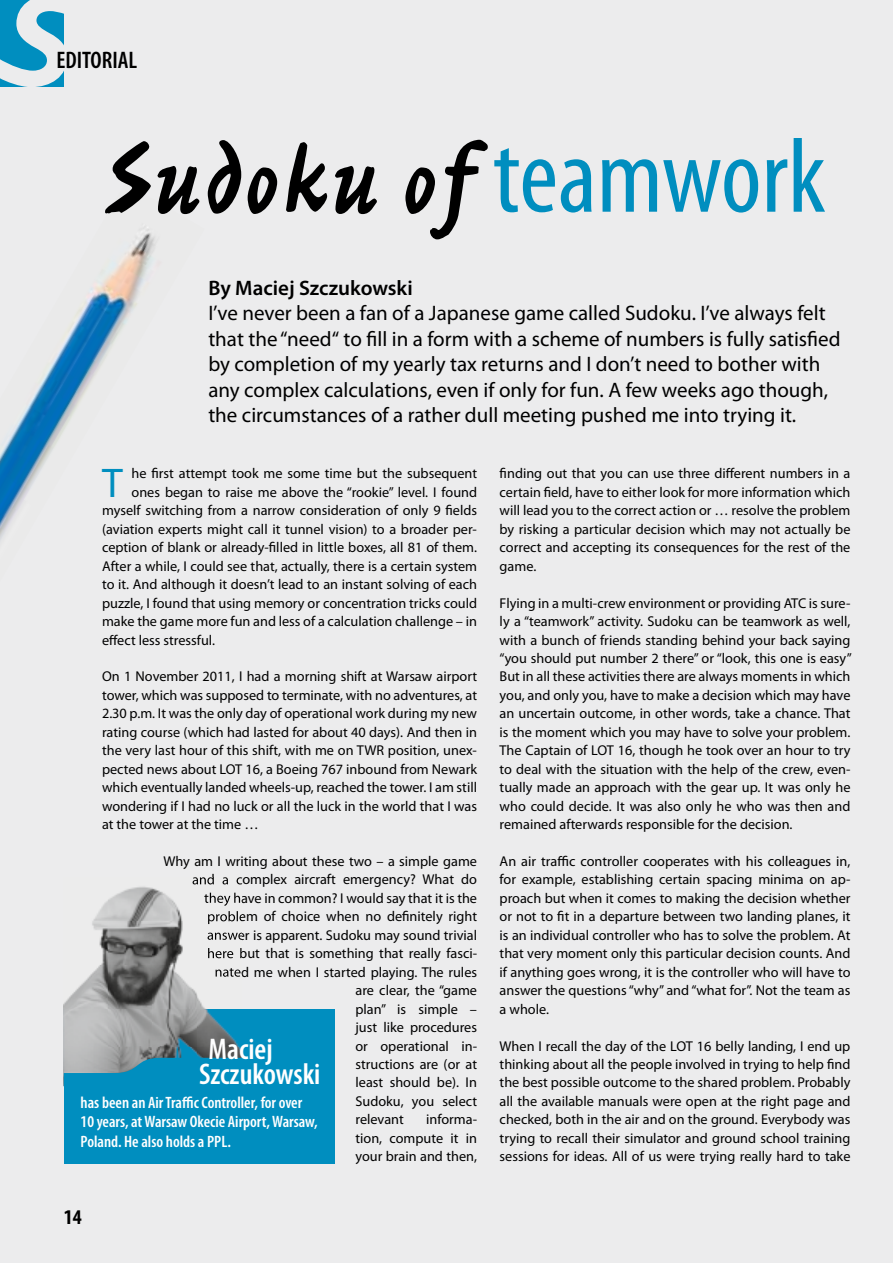
<style>
.page{position:relative;width:893px;height:1263px;background:#ececed}
.page>*{position:absolute;margin:0;border:0;box-sizing:border-box;transform-origin:0 0}
.t1{font:108.15px "Ashley Script MT Std";color:#000}
.t2{font:41.55px "Myriad Pro";color:#008ebf}
.t3{font:600 condensed 30px/25.5px "Myriad Pro";color:#fff}
.t4{font:600 condensed 24px "Myriad Pro";color:#000}
.t5{font:21px/25.5px "Myriad Pro";color:#000}
.t6{font:600 21px "Myriad Pro";color:#000}
.t7{font:700 condensed 21px "Myriad Pro";color:#000}
.t8{font:600 condensed 16.5px/19.5px "Myriad Pro";color:#fff}
.t9{font:14.25px/18.5px "Myriad Pro";color:#000;text-align:justify}
.s1{font-family:"Myriad Pro";font-stretch:condensed;font-size:106.5px;color:#008ebf}
</style>
<div class="page">
<img style="left:0;top:226px;width:157px;height:315px">
<svg style="left:0;top:0;width:64px;height:87px"></svg>
<div style="left:64px;top:1009px;width:270px;height:155px;background:#008ebf"></div>
<img style="left:93px;top:881px;width:100px;height:40px">
<img style="left:64px;top:921px;width:178px;height:137px">
<img style="left:193px;top:878px;width:49px;height:7px">
<img style="left:204px;top:893px;width:38px;height:13px">
<img style="left:208px;top:911px;width:34px;height:13px">
<img style="left:208px;top:929px;width:34px;height:14px">
<img style="left:208px;top:948px;width:34px;height:13px">
<img style="left:216px;top:966px;width:26px;height:14px">
<svg style="left:64px;top:1058px;width:90px;height:15px"></svg>
<h3 class="t4" style="left:56px;top:47px;width:82px">EDITORIAL</h3>
<h1 class="t1" style="left:102px;top:117px;width:725px">Sudoku of<span class="s1">teamwork</span></h1>
<h3 class="t6" style="left:208px;top:276px;width:206px">By Maciej Szczukowski</h3>
<p class="t5" style="left:208px;top:300px;width:634px">I’ve never been a fan of a Japanese game called Sudoku. I’ve always felt that the “need“ to fill in a form with a scheme of numbers is fully satisfied by completion of my yearly tax returns and I don’t need to bother with any complex calculations, even if only for fun. A few weeks ago though, the circumstances of a rather dull meeting pushed me into trying it.</p>
<h2 class="t2" style="left:102px;top:457px;width:22px">T</h2>
<p class="t9" style="left:132px;top:464px;width:347px">he first attempt took me some time but the subsequent</p>
<p class="t9" style="left:132px;top:483px;width:347px">ones began to raise me above the “rookie” level. I found</p>
<p class="t9" style="left:102px;top:501px;width:377px">myself switching from a narrow consideration of only 9 fields</p>
<p class="t9" style="left:102px;top:519px;width:376px">(aviation experts might call it tunnel vision) to a broader per-</p>
<p class="t9" style="left:102px;top:538px;width:376px">ception of blank or already-filled in little boxes, all 81 of them.</p>
<p class="t9" style="left:102px;top:556px;width:377px">After a while, I could see that, actually, there is a certain system</p>
<p class="t9" style="left:102px;top:575px;width:377px">to it. And although it doesn’t lead to an instant solving of each</p>
<p class="t9" style="left:102px;top:593px;width:376px">puzzle, I found that using memory or concentration tricks could</p>
<p class="t9" style="left:102px;top:612px;width:376px">make the game more fun and less of a calculation challenge – in</p>
<p class="t9" style="left:102px;top:630px;width:115px">effect less stressful.</p>
<p class="t9" style="left:102px;top:667px;width:377px">On 1 November 2011, I had a morning shift at Warsaw airport tower, which was supposed to terminate, with no adventures, at 2.30 p.m. It was the only day of operational work during my new rating course (which had lasted for about 40 days). And then in the very last hour of this shift, with me on TWR position, unex&shy;pected news about LOT 16, a Boeing 767 inbound from Newark which eventually landed wheels-up, reached the tower. I am still wondering if I had no luck or all the luck in the world that I was at the tower at the time …</p>
<p class="t9" style="left:164px;top:852px;width:315px">Why am I writing about these two – a simple game</p>
<p class="t9" style="left:192px;top:870px;width:287px">and a complex aircraft emergency? What do</p>
<p class="t9" style="left:204px;top:889px;width:275px">they have in common? I would say that it is the</p>
<p class="t9" style="left:207px;top:907px;width:271px">problem of choice when no definitely right</p>
<p class="t9" style="left:207px;top:925px;width:272px">answer is apparent. Sudoku may sound trivial</p>
<p class="t9" style="left:207px;top:944px;width:272px">here but that is something that really fasci-</p>
<p class="t9" style="left:215px;top:962px;width:264px">nated me when I started playing. The rules</p>
<p class="t9" style="left:355px;top:981px;width:123px">are clear, the “game</p>
<p class="t9" style="left:355px;top:999px;width:123px">plan” is simple –</p>
<p class="t9" style="left:355px;top:1018px;width:123px">just like procedures</p>
<p class="t9" style="left:355px;top:1036px;width:123px">or operational in-</p>
<p class="t9" style="left:355px;top:1055px;width:123px">structions are (or at</p>
<p class="t9" style="left:355px;top:1073px;width:123px">least should be). In</p>
<p class="t9" style="left:355px;top:1092px;width:123px">Sudoku, you select</p>
<p class="t9" style="left:355px;top:1110px;width:50px">relevant</p>
<h3 class="t3" style="left:199px;top:1036px;width:123px;text-indent:9px">Maciej<br>Szczukowski</h3>
<p class="t8" style="left:81px;top:1093px;width:239px">has been an Air Traffic Controller, for over<br>10 years, at Warsaw Okecie Airport, Warsaw,<br>Poland. He also holds a PPL.</p>
<p class="t9" style="left:355px;top:1110px;width:123px;text-indent:71px">informa&shy;tion, compute it in your brain and then,</p>
<h3 class="t7" style="left:64px;top:1203px;width:19px">14</h3>
<p class="t9" style="left:500px;top:464px;width:352px">finding out that you can use three different numbers in a certain field, have to either look for more information which will lead you to the correct action or … resolve the problem by risking a particular decision which may not actually be correct and accepting its consequences for the rest of the game.</p>
<p class="t9" style="left:500px;top:593px;width:354px">Flying in a multi-crew environment or providing ATC is sure&shy;ly a “teamwork” activity. Sudoku can be teamwork as well, with a bunch of friends standing behind your back saying “you should put number 2 there” or “look, this one is easy” But in all these activities there are always moments in which you, and only you, have to make a decision which may have an uncertain outcome, in other words, take a chance. That is the moment which you may have to solve your problem.<br>The Captain of LOT 16, though he took over an hour to try to deal with the situation with the help of the crew, even&shy;tually made an approach with the gear up. It was only he who could decide. It was also only he who was then and remained afterwards responsible for the decision.</p>
<p class="t9" style="left:500px;top:852px;width:352px">An air traffic controller cooperates with his colleagues in, for example, establishing certain spacing minima on ap&shy;proach but when it comes to making the decision whether or not to fit in a departure between two landing planes, it is an individual controller who has to solve the problem. At that very moment only this particular decision counts. And if anything goes wrong, it is the controller who will have to answer the questions “why” and “what for”. Not the team as a whole.</p>
<p class="t9" style="left:500px;top:1036px;width:352px">When I recall the day of the LOT 16 belly landing, I end up thinking about all the people involved in trying to help find the best possible outcome to the shared problem. Probably all the available manuals were open at the right page and checked, both in the air and on the ground. Everybody was trying to recall their simulator and ground school training sessions for ideas. All of us were trying really hard to take</p>
</div>
